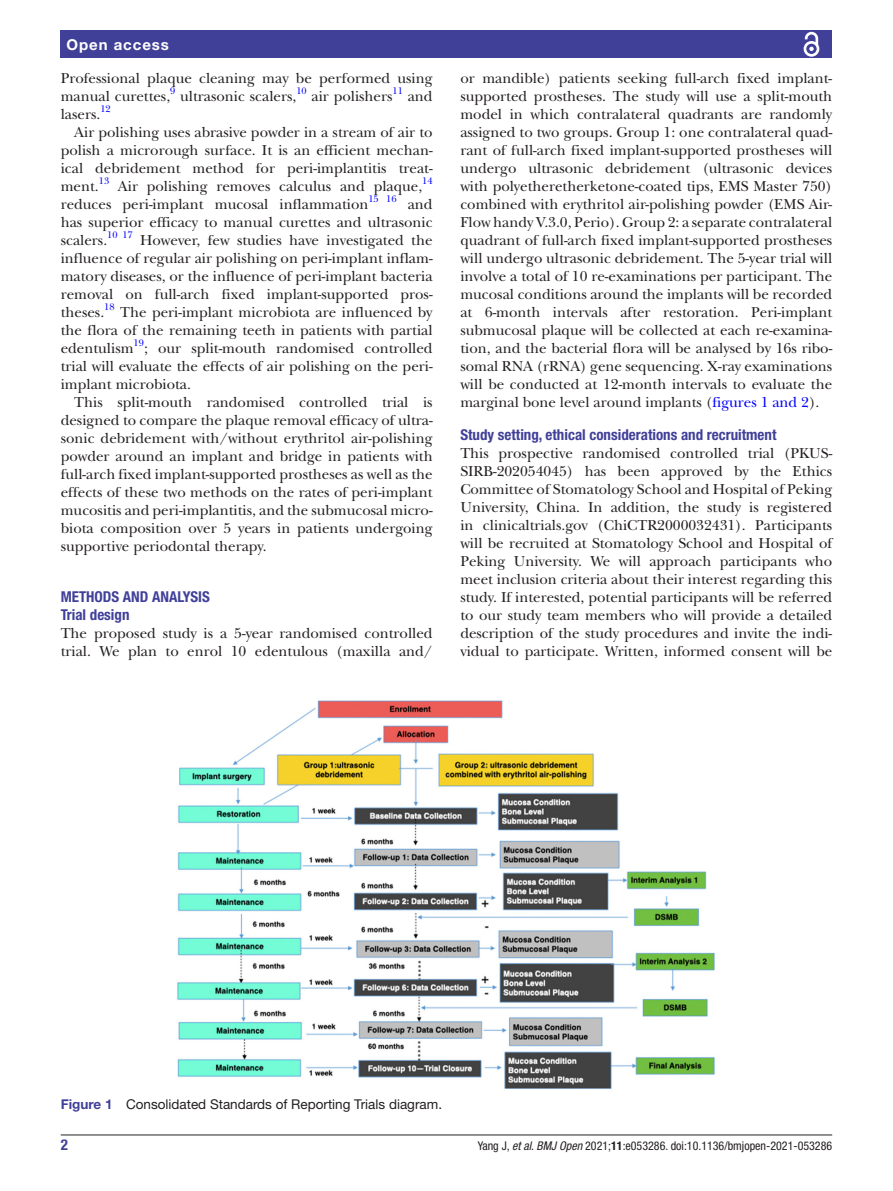
<style>
.page{position:relative;width:893px;height:1191px;background:#fff}
.page>*{position:absolute;margin:0;border:0;box-sizing:border-box;transform-origin:0 0}
.t1{font:15px/18px "New Baskerville";color:#231f20;text-align:justify}
.t2{font:700 condensed 15px/18px "Helvetica Neue LT Std";color:#414099}
.t3{font:700 15px "Helvetica Neue LT Std";letter-spacing:.065em;color:#fff}
.t4{font:13.5px "Helvetica Neue LT Std";color:#231f20}
.t5{font:condensed 12px "Helvetica Neue LT Std";color:#231f20}
.t6{font:9.9px "New Baskerville";color:#00f}
.s1{color:#00f}
.s2{font-weight:700;color:#414099}
.s3{font-style:italic}
.s4{font-weight:700}
</style>
<div class="page">
<hr style="left:61px;top:1134px;width:771px;height:1px;background:#231f20">
<div style="left:61px;top:31px;width:771px;height:27px;background:#414099"></div>
<svg style="left:803px;top:31px;width:17px;height:26px"></svg>
<img style="left:177px;top:700px;width:538px;height:389px">
<p class="t3" style="left:66px;top:35px;width:104px">Open access</p>
<p class="t1" style="left:61px;top:69px;width:373px">Professional plaque cleaning may be performed using manual curettes,</p>
<p class="t6" style="left:170px;top:85px;width:7px">9</p>
<p class="t1" style="left:180px;top:87px;width:118px">ultrasonic scalers,</p>
<p class="t6" style="left:296px;top:85px;width:12px">10</p>
<p class="t1" style="left:312px;top:87px;width:83px">air polishers</p>
<p class="t6" style="left:393px;top:85px;width:12px">11</p>
<p class="t1" style="left:408px;top:87px;width:26px">and</p>
<p class="t1" style="left:61px;top:105px;width:41px">lasers.</p>
<p class="t6" style="left:100px;top:103px;width:12px">12</p>
<p class="t1" style="left:61px;top:123px;width:373px;text-indent:14px">Air polishing uses abrasive powder in a stream of air to polish a microrough surface. It is an efficient mechan&shy;ical debridement method for peri-implantitis treat&shy;ment.</p>
<p class="t6" style="left:99px;top:175px;width:12px">13</p>
<p class="t1" style="left:118px;top:177px;width:306px">Air polishing removes calculus and plaque,</p>
<p class="t6" style="left:422px;top:175px;width:12px">14</p>
<p class="t1" style="left:61px;top:195px;width:309px">reduces peri-implant mucosal inflammation</p>
<p class="t6" style="left:368px;top:193px;width:30px">15 16</p>
<p class="t1" style="left:61px;top:195px;width:373px;text-indent:347px">and has superior efficacy to manual curettes and ultrasonic scalers.</p>
<p class="t6" style="left:107px;top:229px;width:27px">10 17</p>
<p class="t1" style="left:61px;top:231px;width:373px;text-indent:79px">However, few studies have investigated the influence of regular air polishing on peri-implant inflam&shy;matory diseases, or the influence of peri-implant bacteria removal on full-arch fixed implant-supported pros&shy;theses.</p>
<p class="t6" style="left:104px;top:301px;width:12px">18</p>
<p class="t1" style="left:61px;top:303px;width:373px;text-indent:59px">The peri-implant microbiota are influenced by the flora of the remaining teeth in patients with partial edentulism</p>
<p class="t6" style="left:134px;top:337px;width:12px">19</p>
<p class="t1" style="left:61px;top:339px;width:373px;text-indent:83px">; our split-mouth randomised controlled trial will evaluate the effects of air polishing on the peri&shy;implant microbiota.</p>
<p class="t1" style="left:61px;top:393px;width:373px;text-indent:14px">This split-mouth randomised controlled trial is designed to compare the plaque removal efficacy of ultra&shy;sonic debridement with/without erythritol air-polishing powder around an implant and bridge in patients with full-arch fixed implant-supported prostheses as well as the effects of these two methods on the rates of peri-implant mucositis and peri-implantitis, and the submucosal micro&shy;biota composition over 5 years in patients undergoing supportive periodontal therapy.</p>
<p class="t2" style="left:61px;top:587px;width:151px">METHODS AND ANALYSIS<br>Trial design</p>
<p class="t1" style="left:61px;top:624px;width:373px">The proposed study is a 5-year randomised controlled trial. We plan to enrol 10 edentulous (maxilla and/</p>
<p class="t1" style="left:460px;top:69px;width:373px">or mandible) patients seeking full-arch fixed implant&shy;supported prostheses. The study will use a split-mouth model in which contralateral quadrants are randomly assigned to two groups. Group 1: one contralateral quad&shy;rant of full-arch fixed implant-supported prostheses will undergo ultrasonic debridement (ultrasonic devices with polyetheretherketone-coated tips, EMS Master 750) combined with erythritol air-polishing powder (EMS Air-Flow handy V.3.0, Perio). Group 2: a separate contralateral quadrant of full-arch fixed implant-supported prostheses will undergo ultrasonic debridement. The 5-year trial will involve a total of 10 re-examinations per participant. The mucosal conditions around the implants will be recorded at 6-month intervals after restoration. Peri-implant submucosal plaque will be collected at each re-examina&shy;tion, and the bacterial flora will be analysed by 16s ribo&shy;somal RNA (rRNA) gene sequencing. X-ray examinations will be conducted at 12-month intervals to evaluate the marginal bone level around implants (<span class="s1">figures 1 and 2</span>).</p>
<p class="t2" style="left:460px;top:426px;width:318px">Study setting, ethical considerations and recruitment</p>
<p class="t1" style="left:460px;top:444px;width:373px">This prospective randomised controlled trial (PKUS-SIRB-202054045) has been approved by the Ethics Committee of Stomatology School and Hospital of Peking University, China. In addition, the study is registered in clinicaltrials.gov (ChiCTR2000032431). Participants will be recruited at Stomatology School and Hospital of Peking University. We will approach participants who meet inclusion criteria about their interest regarding this study. If interested, potential participants will be referred to our study team members who will provide a detailed description of the study procedures and invite the indi&shy;vidual to participate. Written, informed consent will be</p>
<p class="t4" style="left:61px;top:1096px;width:383px"><span class="s2">Figure 1</span> Consolidated Standards of Reporting Trials diagram.</p>
<p class="t2" style="left:61px;top:1135px;width:9px">2</p>
<p class="t5" style="left:478px;top:1138px;width:356px">Yang J, <span class="s3">et al</span>. <span class="s3">BMJ Open</span> 2021;<span class="s4">11</span>:e053286. doi:10.1136/bmjopen-2021-053286</p>
</div>
